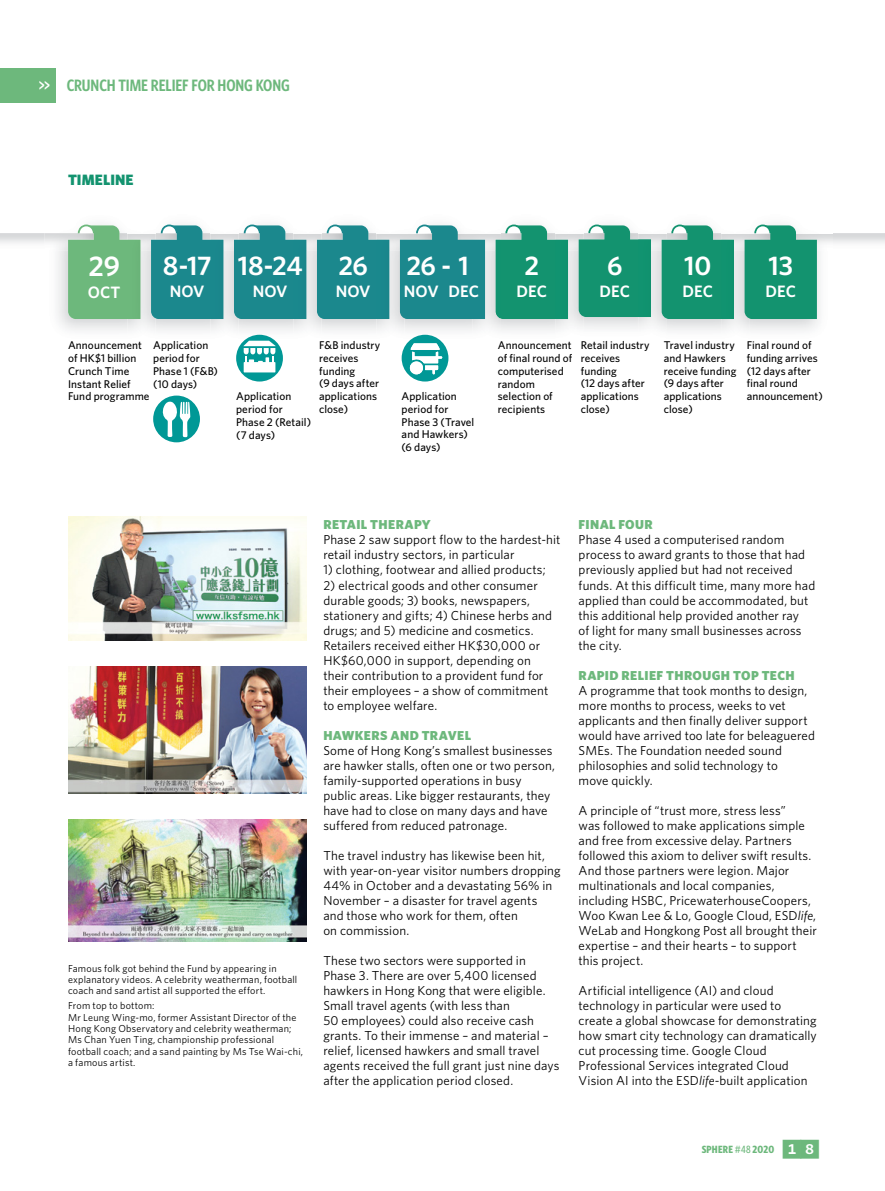
<style>
.page{position:relative;width:885px;height:1191px;background:#fff}
.page>*{position:absolute;margin:0;border:0;box-sizing:border-box;transform-origin:0 0}
.t1{font:600 28.5px "Whitney";color:#fff}
.t2{font:600 27px "Whitney";letter-spacing:-.015em;color:#fff}
.t3{font:600 16.5px "Whitney";letter-spacing:.005em;color:#fff}
.t4{font:600 16.5px "Whitney Condensed";letter-spacing:-.005em;color:#6db87c}
.t5{font:900 15px "Whitney";letter-spacing:.01em;color:#13936f}
.t6{font:12.9px/15px "Whitney";letter-spacing:.01em;color:#000}
.t7{font:900 12.9px "Whitney";letter-spacing:.025em;color:#6db87c}
.t8{font:500 11.25px/12.8px "Whitney";letter-spacing:.005em;color:#000}
.t9{font:700 10.5px "Whitney Condensed";letter-spacing:.02em;color:#6db87c}
.t10{font:10.2px/11.2px "Whitney";letter-spacing:.02em;color:#000}
.s1{color:#fff}
.s2{font-style:italic}
.s3{font-weight:500}
.s4{font-family:"Whitney Index Black Square Bd";font-weight:400;font-size:22.5px}
</style>
<div class="page">
<img style="left:45px;top:219px;width:331px;height:124px">
<svg style="left:68px;top:224px;width:60px;height:95px;background:#79bd87"></svg>
<img style="left:156px;top:219px;width:54px;height:5px">
<img style="left:128px;top:219px;width:28px;height:124px">
<img style="left:128px;top:240px;width:12px;height:79px">
<svg style="left:151px;top:224px;width:59px;height:95px;background:#2f9196"></svg>
<img style="left:238px;top:219px;width:55px;height:5px">
<img style="left:210px;top:250px;width:28px;height:93px">
<img style="left:210px;top:219px;width:28px;height:31px">
<img style="left:210px;top:240px;width:13px;height:79px">
<svg style="left:234px;top:224px;width:59px;height:95px;background:#2f9196"></svg>
<img style="left:321px;top:219px;width:55px;height:5px">
<img style="left:293px;top:250px;width:28px;height:93px">
<img style="left:293px;top:219px;width:28px;height:31px">
<img style="left:293px;top:240px;width:13px;height:79px">
<svg style="left:317px;top:224px;width:59px;height:95px;background:#2f9196"></svg>
<img style="left:376px;top:250px;width:179px;height:93px">
<svg style="left:500px;top:224px;width:55px;height:95px;background:#269a7a"></svg>
<img style="left:555px;top:240px;width:13px;height:79px">
<svg style="left:578px;top:224px;width:60px;height:93px;background:#2a9c7c"></svg>
<img style="left:638px;top:250px;width:182px;height:84px">
<img style="left:638px;top:239px;width:13px;height:78px">
<svg style="left:661px;top:224px;width:60px;height:95px;background:#299c7c"></svg>
<img style="left:759px;top:219px;width:73px;height:31px">
<img style="left:721px;top:233px;width:28px;height:101px">
<img style="left:721px;top:240px;width:12px;height:79px">
<svg style="left:744px;top:224px;width:72px;height:95px;background:#2c9d7d"></svg>
<img style="left:376px;top:219px;width:79px;height:31px">
<img style="left:376px;top:240px;width:13px;height:79px">
<img style="left:472px;top:234px;width:28px;height:109px">
<img style="left:495px;top:240px;width:5px;height:78px">
<svg style="left:400px;top:224px;width:85px;height:95px;background:#339498"></svg>
<div style="left:153px;top:395px;width:47px;height:47px;background:#009896;border-radius:50%"></div>
<svg style="left:162px;top:401px;width:28px;height:36px"></svg>
<svg style="left:236px;top:335px;width:47px;height:46px"></svg>
<div style="left:244px;top:362px;width:31px;height:10px;background:#fff"></div>
<svg style="left:243px;top:341px;width:32px;height:23px"></svg>
<div style="left:401px;top:335px;width:47px;height:46px;background:#009896;border-radius:50%"></div>
<svg style="left:409px;top:343px;width:33px;height:31px"></svg>
<div style="left:0;top:68px;width:55px;height:34px;background:#6db87c"></div>
<img style="left:68px;top:667px;width:238px;height:126px">
<img style="left:68px;top:819px;width:238px;height:122px">
<img style="left:68px;top:517px;width:238px;height:124px">
<p class="t4" style="left:39px;top:75px;width:252px"><span class="s1">&gt;&gt;</span> CRUNCH TIME RELIEF FOR HONG KONG</p>
<p class="t5" style="left:68px;top:171px;width:67px">TIMELINE</p>
<h1 class="t1" style="left:88px;top:249px;width:33px">29</h1>
<p class="t3" style="left:88px;top:282px;width:34px">OCT</p>
<h2 class="t2" style="left:163px;top:249px;width:50px">8-17</h2>
<p class="t3" style="left:170px;top:281px;width:36px">NOV</p>
<p class="t8" style="left:68px;top:339px;width:83px">Announcement of HK$1 billion<br>Crunch Time<br>Instant Relief<br>Fund programme</p>
<p class="t8" style="left:153px;top:339px;width:66px">Application period for<br>Phase 1 (F&amp;B) (10 days)</p>
<h2 class="t2" style="left:238px;top:249px;width:66px">18-24</h2>
<p class="t3" style="left:253px;top:281px;width:36px">NOV</p>
<h2 class="t2" style="left:338px;top:249px;width:31px">26</h2>
<p class="t3" style="left:335px;top:281px;width:36px">NOV</p>
<h2 class="t2" style="left:406px;top:249px;width:64px">26-1</h2>
<p class="t3" style="left:404px;top:281px;width:36px">NOV</p>
<p class="t3" style="left:448px;top:281px;width:32px">DEC</p>
<h2 class="t2" style="left:524px;top:249px;width:16px">2</h2>
<p class="t3" style="left:516px;top:281px;width:32px">DEC</p>
<h2 class="t2" style="left:607px;top:249px;width:17px">6</h2>
<p class="t3" style="left:599px;top:281px;width:32px">DEC</p>
<h2 class="t2" style="left:684px;top:249px;width:29px">10</h2>
<p class="t3" style="left:682px;top:281px;width:32px">DEC</p>
<h2 class="t2" style="left:768px;top:249px;width:26px">13</h2>
<p class="t3" style="left:765px;top:281px;width:32px">DEC</p>
<p class="t8" style="left:236px;top:390px;width:76px">Application period for<br>Phase 2 (Retail) (7 days)</p>
<p class="t8" style="left:319px;top:339px;width:63px">F&amp;B industry receives funding<br>(9 days after applications close)</p>
<p class="t8" style="left:580px;top:339px;width:70px">Retail industry receives funding<br>(12 days after applications close)</p>
<p class="t8" style="left:746px;top:339px;width:73px">Final round of funding arrives (12 days after final round</p>
<p class="t8" style="left:497px;top:339px;width:76px">Announcement of final round of computerised random selection of recipients</p>
<p class="t8" style="left:663px;top:339px;width:74px">Travel industry and Hawkers receive funding (9 days after applications close)</p>
<p class="t8" style="left:401px;top:390px;width:57px">Application</p>
<p class="t8" style="left:746px;top:390px;width:78px">announcement)</p>
<p class="t8" style="left:401px;top:402px;width:74px">period for<br>Phase 3 (Travel and Hawkers) (6 days)</p>
<p class="t10" style="left:68px;top:962px;width:231px">Famous folk got behind the Fund by appearing in explanatory videos. A celebrity weatherman, football coach and sand artist all supported the effort.</p>
<p class="t10" style="left:68px;top:1000px;width:236px">From top to bottom:<br>Mr Leung Wing-mo, former Assistant Director of the Hong Kong Observatory and celebrity weatherman; Ms Chan Yuen Ting, championship professional football coach; and a sand painting by Ms Tse Wai-chi, a famous artist.</p>
<p class="t7" style="left:323px;top:517px;width:109px">RETAIL THERAPY</p>
<p class="t6" style="left:323px;top:532px;width:239px">Phase 2 saw support flow to the hardest-hit retail industry sectors, in particular</p>
<p class="t6" style="left:323px;top:562px;width:224px">1) clothing, footwear and allied products;</p>
<p class="t6" style="left:323px;top:577px;width:230px">2) electrical goods and other consumer durable goods; 3) books, newspapers, stationery and gifts; 4) Chinese herbs and drugs; and 5) medicine and cosmetics.<br>Retailers received either HK$30,000 or HK$60,000 in support, depending on their contribution to a provident fund for their employees – a show of commitment to employee welfare.</p>
<p class="t7" style="left:323px;top:727px;width:149px">HAWKERS AND TRAVEL</p>
<p class="t6" style="left:323px;top:742px;width:233px">Some of Hong Kong’s smallest businesses are hawker stalls, often one or two person, family-supported operations in busy public areas. Like bigger restaurants, they have had to close on many days and have suffered from reduced patronage.</p>
<p class="t6" style="left:323px;top:847px;width:239px">The travel industry has likewise been hit, with year-on-year visitor numbers dropping 44% in October and a devastating 56% in November – a disaster for travel agents and those who work for them, often<br>on commission.</p>
<p class="t6" style="left:323px;top:952px;width:237px">These two sectors were supported in Phase 3. There are over 5,400 licensed hawkers in Hong Kong that were eligible.<br>Small travel agents (with less than<br>50 employees) could also receive cash grants. To their immense – and material – relief, licensed hawkers and small travel agents received the full grant just nine days after the application period closed.</p>
<p class="t7" style="left:578px;top:517px;width:75px">FINAL FOUR</p>
<p class="t6" style="left:578px;top:532px;width:238px">Phase 4 used a computerised random process to award grants to those that had previously applied but had not received funds. At this difficult time, many more had applied than could be accommodated, but this additional help provided another ray<br>of light for many small businesses across the city.</p>
<p class="t7" style="left:578px;top:667px;width:217px">RAPID RELIEF THROUGH TOP TECH</p>
<p class="t6" style="left:578px;top:682px;width:238px">A programme that took months to design, more months to process, weeks to vet applicants and then finally deliver support would have arrived too late for beleaguered SMEs. The Foundation needed sound philosophies and solid technology to<br>move quickly.</p>
<p class="t6" style="left:578px;top:802px;width:240px">A principle of “trust more, stress less”<br>was followed to make applications simple and free from excessive delay. Partners followed this axiom to deliver swift results.<br>And those partners were legion. Major multinationals and local companies, including HSBC, PricewaterhouseCoopers, Woo Kwan Lee &amp; Lo, Google Cloud, ESD<span class="s2">life</span>, WeLab and Hongkong Post all brought their expertise – and their hearts – to support this project.</p>
<p class="t6" style="left:578px;top:982px;width:240px">Artificial intelligence (AI) and cloud technology in particular were used to create a global showcase for demonstrating how smart city technology can dramatically cut processing time. Google Cloud Professional Services integrated Cloud Vision AI into the ESD<span class="s2">life</span>-built application</p>
<p class="t9" style="left:701px;top:1143px;width:121px">SPHERE <span class="s3">#48</span> 2020 <span class="s4">18</span></p>
</div>
